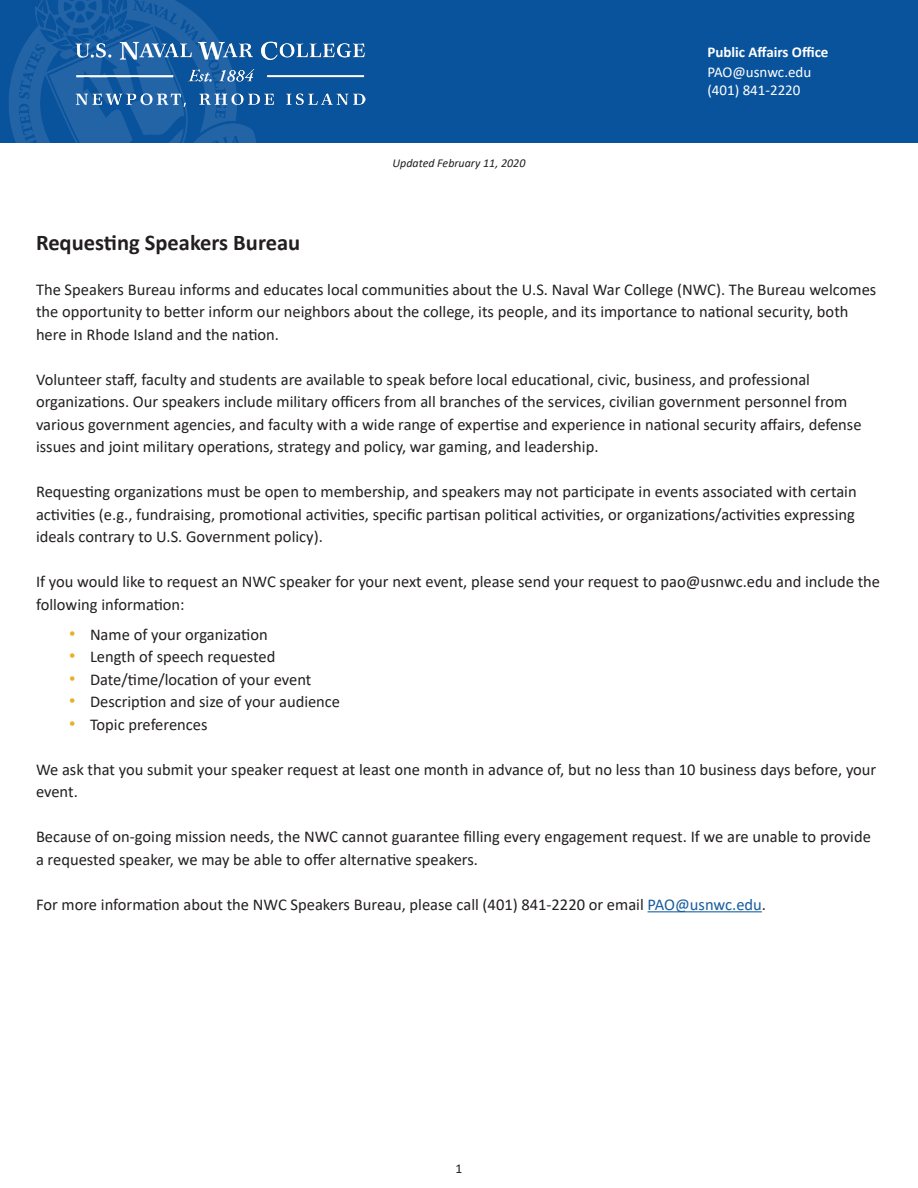
<style>
.page{position:relative;width:918px;height:1188px;background:#fff}
.page>*{position:absolute;margin:0;border:0;box-sizing:border-box;transform-origin:0 0}
.Paragraph{font:700 22.5px "Calibri";color:#231f20}
.Paragraph-2{font:16.5px/22.5px "Calibri";color:#231f20}
.t1{font:15px "Calibri";color:#fff}
.t2{font:700 15px "Calibri";color:#fff}
.t3{font:13.5px "Calibri";color:#231f20}
.Paragraph-3{font:italic 12px "Calibri";color:#231f20}
.s1{font-family:"Arial";font-size:18px;color:#e8b026}
.s2{color:#175d9e}
</style>
<div class="page">
<div style="left:0;top:0;width:918px;height:142px;background:#09539d"></div>
<img style="left:9px;top:0;width:356px;height:142px">
<hr style="left:648px;top:911px;width:114px;height:1px;background:#175d9e">
<p class="Paragraph-3" style="left:393px;top:155px;width:134px">Updated February 11, 2020</p>
<p class="t2" style="left:707px;top:42px;width:123px">Public Affairs Office</p>
<p class="t1" style="left:707px;top:62px;width:105px">PAO@usnwc.edu</p>
<p class="t1" style="left:707px;top:80px;width:95px">(401) 841-2220</p>
<p class="Paragraph" style="left:36px;top:227px;width:266px">Requesting Speakers Bureau</p>
<p class="Paragraph-2" style="left:36px;top:278px;width:842px">The Speakers Bureau informs and educates local communities about the U.S. Naval War College (NWC). The Bureau welcomes the opportunity to better inform our neighbors about the college, its people, and its importance to national security, both here in Rhode Island and the nation.</p>
<p class="Paragraph-2" style="left:36px;top:368px;width:827px">Volunteer staff, faculty and students are available to speak before local educational, civic, business, and professional organizations. Our speakers include military officers from all branches of the services, civilian government personnel from various government agencies, and faculty with a wide range of expertise and experience in national security affairs, defense issues and joint military operations, strategy and policy, war gaming, and leadership.</p>
<p class="Paragraph-2" style="left:36px;top:480px;width:822px;text-align:justify">Requesting organizations must be open to membership, and speakers may not participate in events associated with certain activities (e.g., fundraising, promotional activities, specific partisan political activities, or organizations/activities expressing ideals contrary to U.S. Government policy).</p>
<p class="Paragraph-2" style="left:36px;top:570px;width:846px">If you would like to request an NWC speaker for your next event, please send your request to pao@usnwc.edu and include the following information:</p>
<p class="Paragraph-2" style="left:69px;top:623px;width:200px"><span class="s1">•</span> Name of your organization</p>
<p class="Paragraph-2" style="left:69px;top:645px;width:208px"><span class="s1">•</span> Length of speech requested</p>
<p class="Paragraph-2" style="left:69px;top:668px;width:244px"><span class="s1">•</span> Date/time/location of your event</p>
<p class="Paragraph-2" style="left:69px;top:690px;width:273px"><span class="s1">•</span> Description and size of your audience</p>
<p class="Paragraph-2" style="left:69px;top:713px;width:140px"><span class="s1">•</span> Topic preferences</p>
<p class="Paragraph-2" style="left:36px;top:758px;width:842px">We ask that you submit your speaker request at least one month in advance of, but no less than 10 business days before, your event.</p>
<p class="Paragraph-2" style="left:36px;top:825px;width:836px">Because of on-going mission needs, the NWC cannot guarantee filling every engagement request. If we are unable to provide a requested speaker, we may be able to offer alternative speakers.</p>
<p class="Paragraph-2" style="left:36px;top:893px;width:732px">For more information about the NWC Speakers Bureau, please call (401) 841-2220 or email <span class="s2">PAO@usnwc.edu</span>.</p>
<p class="t3" style="left:456px;top:1159px;width:8px">1</p>
</div>
